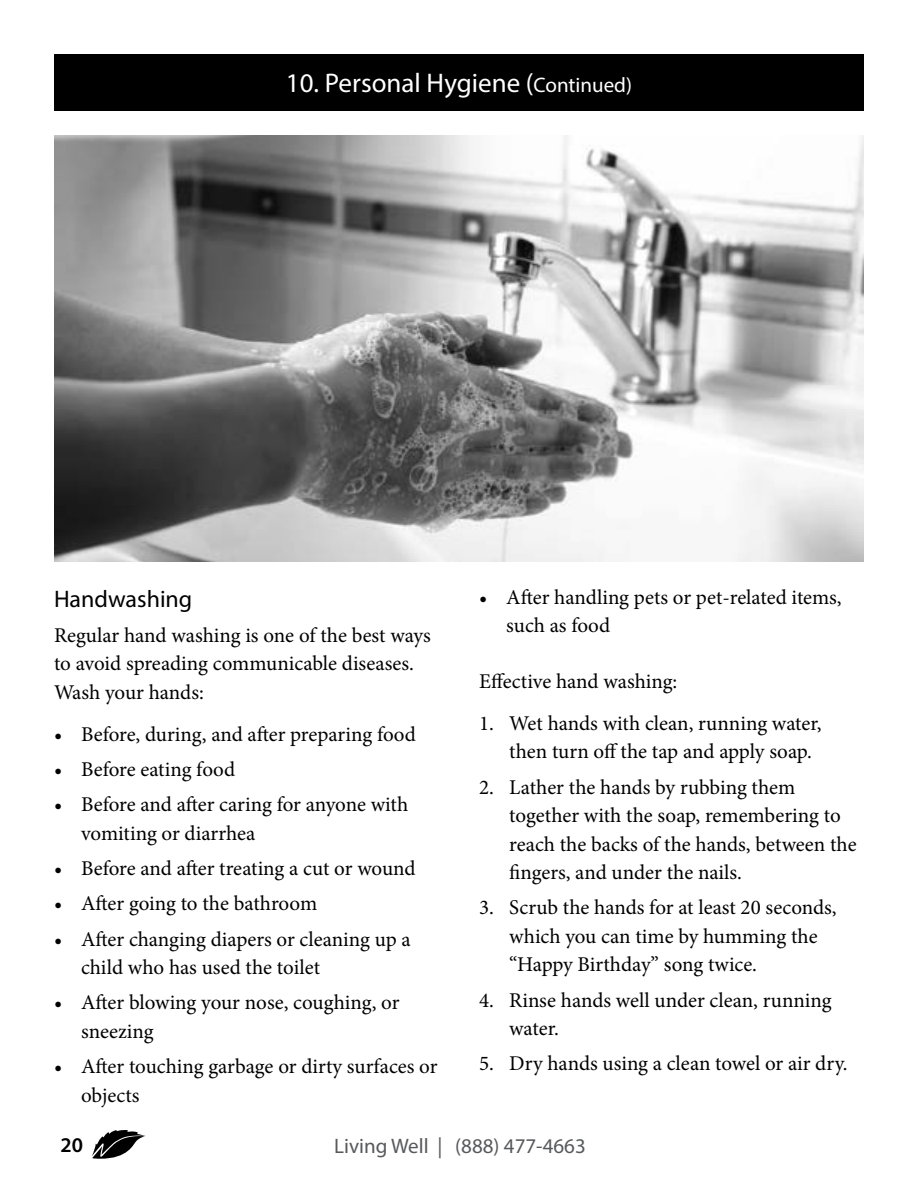
<style>
.page{position:relative;width:918px;height:1188px;background:#fff}
.page>*{position:absolute;margin:0;border:0;box-sizing:border-box;transform-origin:0 0}
.t1{font:27px "Myriad Pro";color:#fff}
.t2{font:24px "Myriad Pro";color:#000}
.t3{font:21px/28.5px "Minion Pro";letter-spacing:-.005em;color:#000}
.t4{font:21px "Myriad Pro";color:#58595b}
.t5{font:600 21px "Myriad Pro";color:#000}
.s1{font-size:21px}
</style>
<div class="page">
<svg style="left:92px;top:1130px;width:54px;height:29px"></svg>
<div style="left:54px;top:54px;width:810px;height:56px;background:#000"></div>
<img style="left:54px;top:135px;width:810px;height:427px">
<p class="t1" style="left:286px;top:67px;width:348px">10. Personal Hygiene (<span class="s1">Continued)</span></p>
<p class="t2" style="left:54px;top:584px;width:140px">Handwashing</p>
<p class="t3" style="left:54px;top:621px;width:378px">Regular hand washing is one of the best ways to avoid spreading communicable diseases.<br>Wash your hands:</p>
<p class="t3" style="left:54px;top:720px;width:363px">• Before, during, and after preparing food</p>
<p class="t3" style="left:54px;top:755px;width:183px">• Before eating food</p>
<p class="t3" style="left:81px;top:791px;width:329px;text-indent:-27px">• Before and after caring for anyone with vomiting or diarrhea</p>
<p class="t3" style="left:54px;top:854px;width:363px">• Before and after treating a cut or wound</p>
<p class="t3" style="left:54px;top:890px;width:265px">• After going to the bathroom</p>
<p class="t3" style="left:81px;top:925px;width:331px;text-indent:-27px">• After changing diapers or cleaning up a child who has used the toilet</p>
<p class="t3" style="left:81px;top:989px;width:320px;text-indent:-27px">• After blowing your nose, coughing, or sneezing</p>
<p class="t3" style="left:81px;top:1052px;width:358px;text-indent:-27px">• After touching garbage or dirty surfaces or objects</p>
<p class="t3" style="left:506px;top:583px;width:337px;text-indent:-27px">• After handling pets or pet-related items, such as food</p>
<p class="t3" style="left:479px;top:667px;width:200px">Effective hand washing:</p>
<p class="t3" style="left:509px;top:709px;width:314px;text-indent:-30px">1. Wet hands with clean, running water, then turn off the tap and apply soap.</p>
<p class="t3" style="left:509px;top:773px;width:349px;text-indent:-30px">2. Lather the hands by rubbing them together with the soap, remembering to reach the backs of the hands, between the fingers, and under the nails.</p>
<p class="t3" style="left:509px;top:894px;width:329px;text-indent:-30px">3. Scrub the hands for at least 20 seconds, which you can time by humming the “Happy Birthday” song twice.</p>
<p class="t3" style="left:509px;top:986px;width:324px;text-indent:-30px">4. Rinse hands well under clean, running water.</p>
<p class="t3" style="left:479px;top:1050px;width:370px">5. Dry hands using a clean towel or air dry.</p>
<p class="t5" style="left:61px;top:1132px;width:24px">20</p>
<p class="t4" style="left:334px;top:1133px;width:253px">Living Well | (888) 477-4663</p>
</div>
